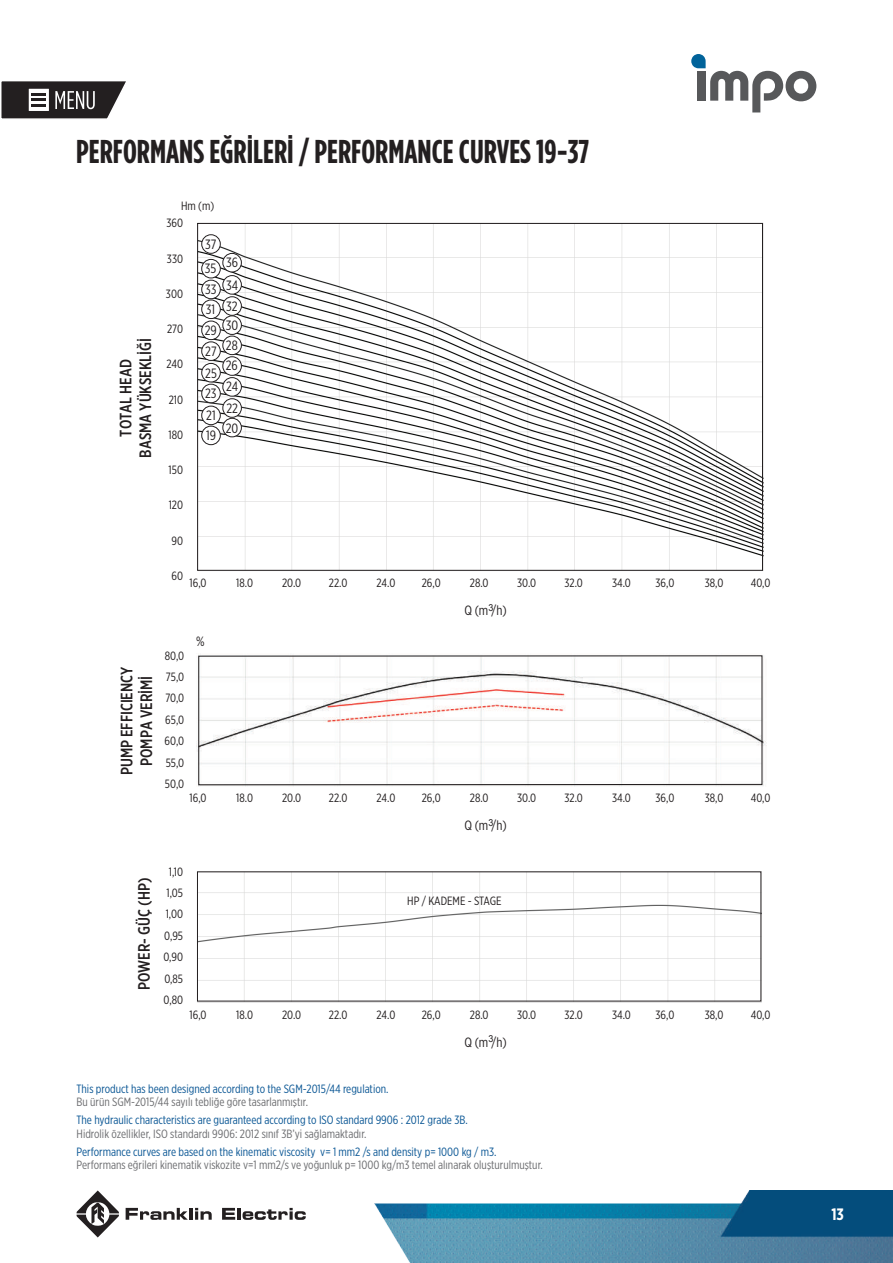
<style>
.page{position:relative;width:893px;height:1263px;background:#fff}
.page>*{position:absolute;margin:0;border:0;box-sizing:border-box;transform-origin:0 0}
.t1{font:700 33px "Gotham Condensed";color:#231f20}
.t2{font:500 16.5px/19.5px "Gotham X Narrow";color:#231f20;text-align:center}
.t3{font:700 16.5px "Gotham X Narrow";color:#fff}
.t4{font:13.5px "Gotham X Narrow";color:#231f20}
.t5{font:12px/21.5px "Gotham X Narrow";color:#231f20;text-align:center}
.t6{font:12px "Gotham X Narrow";color:#0b5795}
.t7{font:12px "Gotham X Narrow";color:#6c6d70}
</style>
<div class="page">
<svg style="left:126px;top:1208px;width:62px;height:12px"></svg>
<hr style="left:189px;top:1208px;width:4px;height:12px;background:#231f20">
<svg style="left:195px;top:1208px;width:17px;height:12px"></svg>
<svg style="left:222px;top:1208px;width:13px;height:12px"></svg>
<hr style="left:237px;top:1208px;width:4px;height:12px;background:#231f20">
<svg style="left:243px;top:1208px;width:63px;height:12px"></svg>
<svg style="left:77px;top:1190px;width:42px;height:47px"></svg>
<img style="left:374px;top:1191px;width:519px;height:72px">
<svg style="left:691px;top:54px;width:125px;height:58px"></svg>
<img style="left:197px;top:222px;width:567px;height:349px">
<img style="left:197px;top:871px;width:565px;height:132px">
<div style="left:202px;top:235px;width:18px;height:18px;background:#fff;border-radius:50%"></div>
<div style="left:202px;top:235px;width:18px;height:18px;border:1px solid #231f20;border-radius:50%"></div>
<div style="left:223px;top:253px;width:18px;height:19px;background:#fff;border-radius:50%"></div>
<div style="left:223px;top:253px;width:19px;height:19px;border:1px solid #231f20;border-radius:50%"></div>
<div style="left:202px;top:259px;width:18px;height:19px;background:#fff;border-radius:50%"></div>
<div style="left:202px;top:259px;width:18px;height:19px;border:1px solid #231f20;border-radius:50%"></div>
<div style="left:223px;top:276px;width:18px;height:18px;background:#fff;border-radius:50%"></div>
<div style="left:223px;top:275px;width:19px;height:19px;border:1px solid #231f20;border-radius:50%"></div>
<div style="left:202px;top:280px;width:18px;height:19px;background:#fff;border-radius:50%"></div>
<div style="left:202px;top:280px;width:18px;height:19px;border:1px solid #231f20;border-radius:50%"></div>
<div style="left:223px;top:297px;width:18px;height:18px;background:#fff;border-radius:50%"></div>
<div style="left:223px;top:297px;width:19px;height:18px;border:1px solid #231f20;border-radius:50%"></div>
<div style="left:202px;top:300px;width:18px;height:19px;background:#fff;border-radius:50%"></div>
<div style="left:202px;top:300px;width:18px;height:19px;border:1px solid #231f20;border-radius:50%"></div>
<div style="left:223px;top:316px;width:18px;height:18px;background:#fff;border-radius:50%"></div>
<div style="left:223px;top:316px;width:19px;height:19px;border:1px solid #231f20;border-radius:50%"></div>
<div style="left:202px;top:321px;width:18px;height:19px;background:#fff;border-radius:50%"></div>
<div style="left:202px;top:321px;width:18px;height:19px;border:1px solid #231f20;border-radius:50%"></div>
<div style="left:223px;top:336px;width:18px;height:19px;background:#fff;border-radius:50%"></div>
<div style="left:223px;top:336px;width:19px;height:19px;border:1px solid #231f20;border-radius:50%"></div>
<div style="left:202px;top:342px;width:18px;height:18px;background:#fff;border-radius:50%"></div>
<div style="left:202px;top:342px;width:18px;height:19px;border:1px solid #231f20;border-radius:50%"></div>
<div style="left:223px;top:357px;width:18px;height:18px;background:#fff;border-radius:50%"></div>
<div style="left:223px;top:357px;width:19px;height:18px;border:1px solid #231f20;border-radius:50%"></div>
<div style="left:202px;top:363px;width:18px;height:19px;background:#fff;border-radius:50%"></div>
<div style="left:202px;top:363px;width:18px;height:19px;border:1px solid #231f20;border-radius:50%"></div>
<div style="left:223px;top:378px;width:18px;height:18px;background:#fff;border-radius:50%"></div>
<div style="left:223px;top:377px;width:19px;height:19px;border:1px solid #231f20;border-radius:50%"></div>
<div style="left:202px;top:406px;width:18px;height:19px;background:#fff;border-radius:50%"></div>
<div style="left:202px;top:406px;width:18px;height:19px;border:1px solid #231f20;border-radius:50%"></div>
<div style="left:202px;top:384px;width:18px;height:19px;background:#fff;border-radius:50%"></div>
<div style="left:202px;top:384px;width:18px;height:19px;border:1px solid #231f20;border-radius:50%"></div>
<div style="left:223px;top:399px;width:18px;height:18px;background:#fff;border-radius:50%"></div>
<div style="left:223px;top:398px;width:19px;height:19px;border:1px solid #231f20;border-radius:50%"></div>
<div style="left:223px;top:418px;width:18px;height:19px;background:#fff;border-radius:50%"></div>
<div style="left:223px;top:418px;width:19px;height:19px;border:1px solid #231f20;border-radius:50%"></div>
<div style="left:202px;top:426px;width:18px;height:19px;background:#fff;border-radius:50%"></div>
<div style="left:202px;top:426px;width:18px;height:19px;border:1px solid #231f20;border-radius:50%"></div>
<img style="left:196px;top:654px;width:570px;height:133px">
<div style="left:198px;top:655px;width:564px;height:130px;border:1px solid #231f20"></div>
<svg style="left:1px;top:81px;width:125px;height:38px"></svg>
<h1 class="t1" style="left:76px;top:132px;width:515px">PERFORMANS EĞRİLERİ / PERFORMANCE CURVES 19-37</h1>
<h2 class="t2" style="left:116px;top:458px;width:121px;rotate:-90deg">TOTAL HEAD<br>BASMA YÜKSEKLİĞİ</h2>
<h2 class="t2" style="left:117px;top:775px;width:110px;rotate:-90deg">PUMP EFFICIENCY<br>POMPA VERİMİ</h2>
<p class="t5" style="left:181px;top:195px;width:35px">Hm (m)</p>
<p class="t5" style="left:166px;top:212px;width:18px">360</p>
<p class="t5" style="left:167px;top:247px;width:18px">330</p>
<p class="t5" style="left:166px;top:283px;width:19px">300</p>
<p class="t5" style="left:167px;top:318px;width:17px">270</p>
<p class="t5" style="left:166px;top:353px;width:18px">240</p>
<p class="t5" style="left:169px;top:388px;width:16px">210</p>
<p class="t5" style="left:168px;top:424px;width:16px">180</p>
<p class="t5" style="left:169px;top:459px;width:16px">150</p>
<p class="t5" style="left:169px;top:494px;width:16px">120</p>
<p class="t5" style="left:171px;top:530px;width:13px">90</p>
<p class="t5" style="left:171px;top:565px;width:13px">60</p>
<p class="t4" style="left:205px;top:236px;width:13px">37</p>
<p class="t4" style="left:226px;top:254px;width:13px">36</p>
<p class="t4" style="left:205px;top:261px;width:13px">35</p>
<p class="t4" style="left:226px;top:277px;width:14px">34</p>
<p class="t4" style="left:205px;top:281px;width:13px">33</p>
<p class="t4" style="left:226px;top:298px;width:13px">32</p>
<p class="t4" style="left:206px;top:301px;width:11px">31</p>
<p class="t4" style="left:226px;top:317px;width:14px">30</p>
<p class="t4" style="left:205px;top:323px;width:14px">29</p>
<p class="t4" style="left:226px;top:337px;width:13px">28</p>
<p class="t4" style="left:205px;top:343px;width:13px">27</p>
<p class="t4" style="left:226px;top:358px;width:14px">26</p>
<p class="t4" style="left:205px;top:365px;width:13px">25</p>
<p class="t4" style="left:226px;top:378px;width:13px">24</p>
<p class="t4" style="left:205px;top:385px;width:13px">23</p>
<p class="t4" style="left:226px;top:400px;width:13px">22</p>
<p class="t4" style="left:206px;top:407px;width:11px">21</p>
<p class="t4" style="left:226px;top:420px;width:14px">20</p>
<p class="t4" style="left:206px;top:428px;width:11px">19</p>
<p class="t5" style="left:190px;top:572px;width:19px">16,0</p>
<p class="t5" style="left:236px;top:572px;width:18px">18.0</p>
<p class="t5" style="left:282px;top:572px;width:21px">20.0</p>
<p class="t5" style="left:329px;top:572px;width:20px">22.0</p>
<p class="t5" style="left:377px;top:572px;width:20px">24.0</p>
<p class="t5" style="left:422px;top:572px;width:20px">26,0</p>
<p class="t5" style="left:470px;top:572px;width:20px">28.0</p>
<p class="t5" style="left:517px;top:572px;width:21px">30.0</p>
<p class="t5" style="left:564px;top:572px;width:20px">32.0</p>
<p class="t5" style="left:612px;top:572px;width:20px">34.0</p>
<p class="t5" style="left:656px;top:572px;width:20px">36,0</p>
<p class="t5" style="left:705px;top:572px;width:20px">38,0</p>
<p class="t5" style="left:751px;top:572px;width:21px">40,0</p>
<p class="t5" style="left:165px;top:644px;width:21px;text-align:justify">80,0<br>75,0<br>70,0<br>65,0<br>60,0<br>55,0<br>50,0</p>
<p class="t4" style="left:196px;top:633px;width:10px">%</p>
<p class="t4" style="left:464px;top:603px;width:44px">Q (m<sup>3</sup>/h)</p>
<p class="t5" style="left:190px;top:787px;width:19px">16,0</p>
<p class="t5" style="left:236px;top:787px;width:18px">18.0</p>
<p class="t5" style="left:282px;top:787px;width:21px">20.0</p>
<p class="t5" style="left:329px;top:787px;width:20px">22.0</p>
<p class="t5" style="left:377px;top:787px;width:20px">24.0</p>
<p class="t5" style="left:422px;top:787px;width:20px">26,0</p>
<p class="t5" style="left:470px;top:787px;width:20px">28.0</p>
<p class="t5" style="left:517px;top:787px;width:21px">30.0</p>
<p class="t5" style="left:564px;top:787px;width:20px">32.0</p>
<p class="t5" style="left:612px;top:787px;width:20px">34.0</p>
<p class="t5" style="left:656px;top:787px;width:20px">36,0</p>
<p class="t5" style="left:705px;top:787px;width:20px">38,0</p>
<p class="t5" style="left:751px;top:787px;width:21px">40,0</p>
<p class="t4" style="left:464px;top:817px;width:44px">Q (m<sup>3</sup>/h)</p>
<h2 class="t2" style="left:134px;top:990px;width:114px;rotate:-90deg">POWER- GÜÇ (HP)</h2>
<p class="t5" style="left:163px;top:860px;width:21px">1,10<br>1,05<br>1,00<br>0,95<br>0,90<br>0,85<br>0,80</p>
<p class="t5" style="left:407px;top:890px;width:96px">HP / KADEME - STAGE</p>
<p class="t5" style="left:190px;top:1004px;width:19px">16,0</p>
<p class="t5" style="left:236px;top:1004px;width:18px">18.0</p>
<p class="t5" style="left:282px;top:1004px;width:21px">20.0</p>
<p class="t5" style="left:329px;top:1004px;width:20px">22.0</p>
<p class="t5" style="left:377px;top:1004px;width:20px">24.0</p>
<p class="t5" style="left:422px;top:1004px;width:20px">26,0</p>
<p class="t5" style="left:470px;top:1004px;width:20px">28.0</p>
<p class="t5" style="left:517px;top:1004px;width:21px">30.0</p>
<p class="t5" style="left:564px;top:1004px;width:20px">32.0</p>
<p class="t5" style="left:612px;top:1004px;width:20px">34.0</p>
<p class="t5" style="left:656px;top:1004px;width:20px">36,0</p>
<p class="t5" style="left:705px;top:1004px;width:20px">38,0</p>
<p class="t5" style="left:751px;top:1004px;width:21px">40,0</p>
<p class="t4" style="left:464px;top:1034px;width:44px">Q (m<sup>3</sup>/h)</p>
<p class="t6" style="left:77px;top:1081px;width:314px">This product has been designed according to the SGM-2015/44 regulation.</p>
<p class="t7" style="left:77px;top:1095px;width:233px">Bu ürün SGM-2015/44 sayılı tebliğe göre tasarlanmıştır.</p>
<p class="t6" style="left:77px;top:1113px;width:393px">The hydraulic characteristics are guaranteed according to ISO standard 9906 : 2012 grade 3B.</p>
<p class="t7" style="left:77px;top:1126px;width:291px">Hidrolik özellikler, ISO standardı 9906: 2012 sınıf 3B’yi sağlamaktadır.</p>
<p class="t6" style="left:77px;top:1144px;width:422px">Performance curves are based on the kinematic viscosity v= 1 mm2 /s and density p= 1000 kg / m3.</p>
<p class="t7" style="left:77px;top:1158px;width:468px">Performans eğrileri kinematik viskozite v=1 mm2/s ve yoğunluk p= 1000 kg/m3 temel alınarak oluşturulmuştur.</p>
<h2 class="t3" style="left:831px;top:1204px;width:14px">13</h2>
</div>
